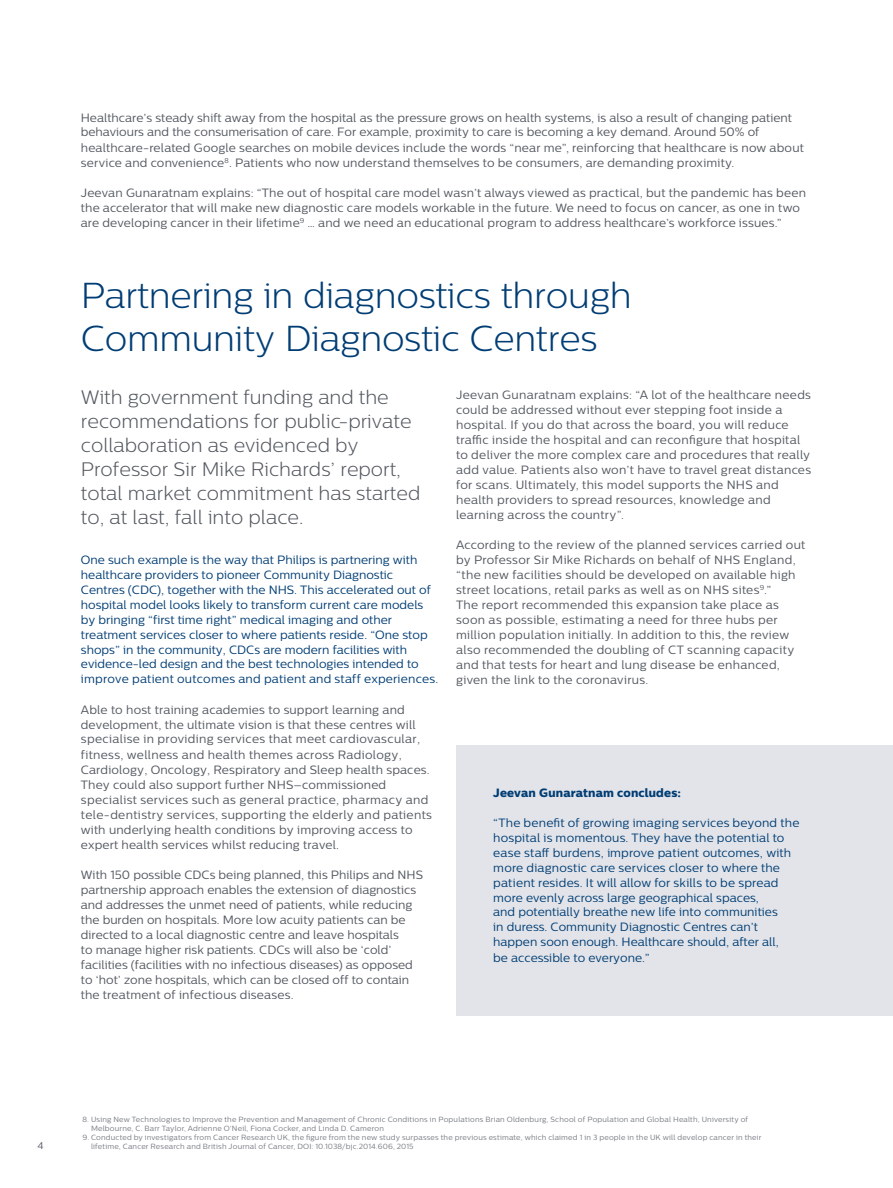
<style>
.page{position:relative;width:893px;height:1188px;background:#fff}
.page>*{position:absolute;margin:0;border:0;box-sizing:border-box;transform-origin:0 0}
.t1{font:300 36px/43.2px "Centrale Sans";letter-spacing:-.01em;color:#003d74}
.t2{font:300 19.5px/24px "Centrale Sans";color:#52575f}
.t3{font:12px/15px "Centrale Sans";letter-spacing:.015em;color:#52575f}
.t4{font:12px/15px "Centrale Sans";color:#003d74}
.t5{font:12px "Centrale Sans X Bold";letter-spacing:.015em;color:#003d74}
.t6{font:9.75px "Centrale Sans";color:#52575f}
.t7{font:7.5px/9px "Centrale Sans";letter-spacing:.025em;color:#777b83}
</style>
<div class="page">
<div style="left:456px;top:745px;width:437px;height:271px;background:#e2e4e9"></div>
<p class="t3" style="left:81px;top:110px;width:713px;line-height:14.4px">Healthcare’s steady shift away from the hospital as the pressure grows on health systems, is also a result of changing patient behaviours and the consumerisation of care. For example, proximity to care is becoming a key demand. Around 50% of</p>
<p class="t3" style="left:81px;top:140px;width:725px">healthcare-related Google searches on mobile devices include the words “near me”, reinforcing that healthcare is now about service and convenience<sup>8</sup>. Patients who now understand themselves to be consumers, are demanding proximity.</p>
<p class="t3" style="left:81px;top:185px;width:727px">Jeevan Gunaratnam explains: “The out of hospital care model wasn’t always viewed as practical, but the pandemic has been the accelerator that will make new diagnostic care models workable in the future. We need to focus on cancer, as one in two are developing cancer in their lifetime<sup>9</sup> … and we need an educational program to address healthcare’s workforce issues.”</p>
<h1 class="t1" style="left:81px;top:273px;width:553px">Partnering in diagnostics through<br>Community Diagnostic Centres</h1>
<p class="t3" style="left:456px;top:387px;width:357px">Jeevan Gunaratnam explains: “A lot of the healthcare needs could be addressed without ever stepping foot inside a hospital. If you do that across the board, you will reduce traffic inside the hospital and can reconfigure that hospital to deliver the more complex care and procedures that really add value. Patients also won’t have to travel great distances for scans. Ultimately, this model supports the NHS and health providers to spread resources, knowledge and learning across the country”.</p>
<p class="t3" style="left:456px;top:537px;width:351px">According to the review of the planned services carried out by Professor Sir Mike Richards on behalf of NHS England, “the new facilities should be developed on available high street locations, retail parks as well as on NHS sites<sup>9</sup>.”<br>The report recommended this expansion take place as soon as possible, estimating a need for three hubs per million population initially. In addition to this, the review also recommended the doubling of CT scanning capacity and that tests for heart and lung disease be enhanced, given the link to the coronavirus.</p>
<h2 class="t2" style="left:81px;top:385px;width:341px">With government funding and the recommendations for public-private collaboration as evidenced by Professor Sir Mike Richards’ report, total market commitment has started to, at last, fall into place.</h2>
<p class="t4" style="left:81px;top:552px;width:359px">One such example is the way that Philips is partnering with healthcare providers to pioneer Community Diagnostic Centres (CDC), together with the NHS. This accelerated out of hospital model looks likely to transform current care models by bringing “first time right” medical imaging and other treatment services closer to where patients reside. “One stop shops” in the community, CDCs are modern facilities with evidence-led design and the best technologies intended to improve patient outcomes and patient and staff experiences.</p>
<p class="t3" style="left:81px;top:702px;width:341px">Able to host training academies to support learning and development, the ultimate vision is that these centres will specialise in providing services that meet cardiovascular,</p>
<p class="t3" style="left:81px;top:747px;width:353px">fitness, wellness and health themes across Radiology, Cardiology, Oncology, Respiratory and Sleep health spaces.<br>They could also support further NHS–commissioned specialist services such as general practice, pharmacy and tele-dentistry services, supporting the elderly and patients with underlying health conditions by improving access to expert health services whilst reducing travel.</p>
<p class="t3" style="left:81px;top:867px;width:344px">With 150 possible CDCs being planned, this Philips and NHS partnership approach enables the extension of diagnostics and addresses the unmet need of patients, while reducing the burden on hospitals. More low acuity patients can be directed to a local diagnostic centre and leave hospitals<br>to manage higher risk patients. CDCs will also be ‘cold’ facilities (facilities with no infectious diseases) as opposed to ‘hot’ zone hospitals, which can be closed off to contain the treatment of infectious diseases.</p>
<p class="t5" style="left:493px;top:785px;width:189px">Jeevan Gunaratnam concludes:</p>
<p class="t4" style="left:493px;top:815px;width:308px">“The benefit of growing imaging services beyond the hospital is momentous. They have the potential to ease staff burdens, improve patient outcomes, with more diagnostic care services closer to where the patient resides. It will allow for skills to be spread more evenly across large geographical spaces,<br>and potentially breathe new life into communities<br>in duress. Community Diagnostic Centres can’t happen soon enough. Healthcare should, after all,<br>be accessible to everyone.”</p>
<p class="t6" style="left:37px;top:1140px;width:7px">4</p>
<p class="t7" style="left:91px;top:1115px;width:659px;text-indent:-9px">8. Using New Technologies to Improve the Prevention and Management of Chronic Conditions in Populations Brian Oldenburg, School of Population and Global Health, University of<br>Melbourne, C. Barr Taylor, Adrienne O’Neil, Fiona Cocker, and Linda D. Cameron</p>
<p class="t7" style="left:91px;top:1133px;width:672px;text-indent:-8px">9. Conducted by investigators from Cancer Research UK, the figure from the new study surpasses the previous estimate, which claimed 1 in 3 people in the UK will develop cancer in their lifetime, Cancer Research and British Journal of Cancer, DOI: 10.1038/bjc.2014.606, 2015</p>
</div>
